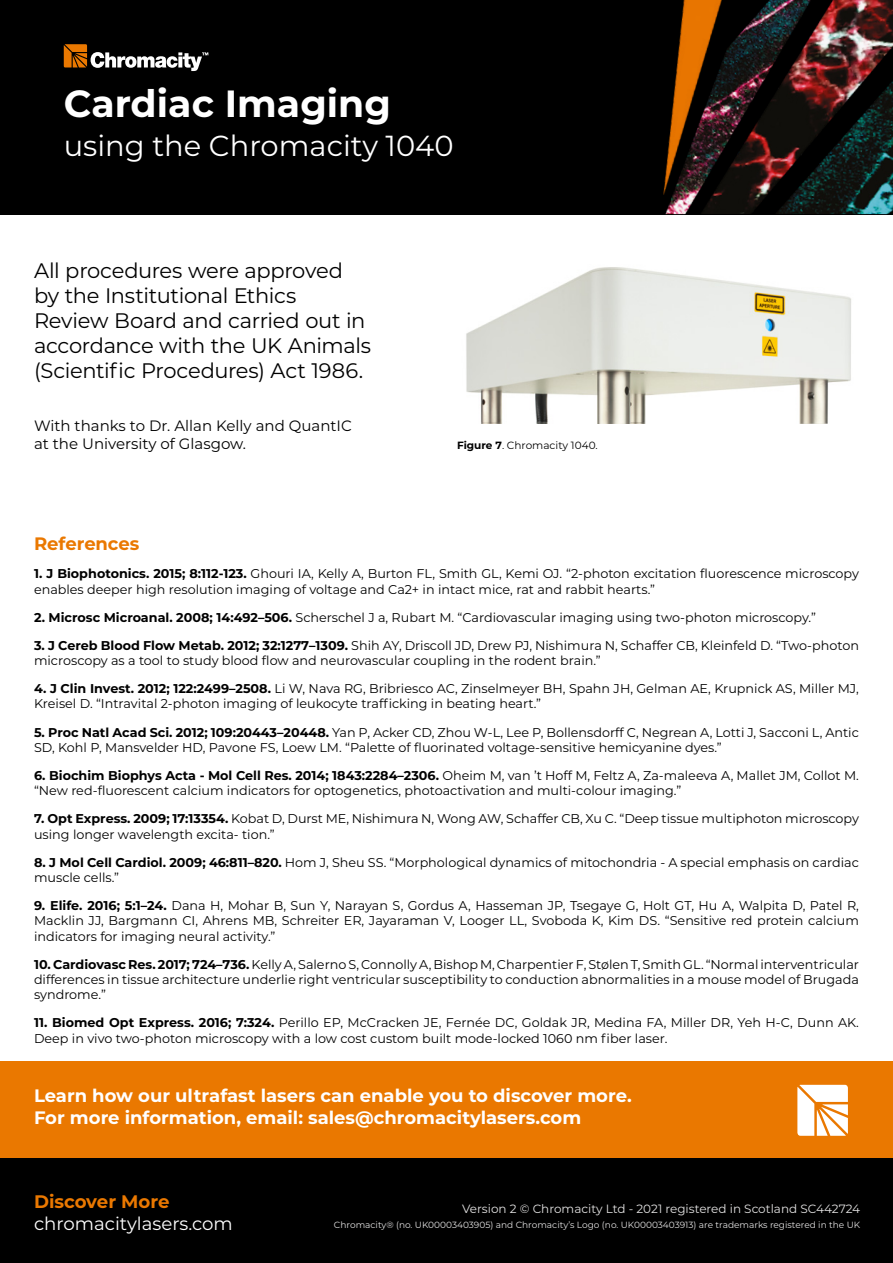
<style>
.page{position:relative;width:893px;height:1263px;background:#fff}
.page>*{position:absolute;margin:0;border:0;box-sizing:border-box;transform-origin:0 0}
.t1{font:700 37.8px "Montserrat";color:#fff}
.t2{font:28.95px "Montserrat";color:#fff}
.t3{font:21px/25.2px "Montserrat";letter-spacing:-.015em;color:#000}
.t4{font:18.15px "Montserrat";color:#fff}
.t5{font:700 18.15px "Montserrat";color:#ea7800}
.t6{font:700 18px/21.6px "Montserrat";color:#fff}
.t7{font:700 18px "Montserrat";letter-spacing:-.005em;color:#ea7800}
.t8{font:15px/18px "Montserrat";color:#000}
.t9{font:12.75px/15.3px "Montserrat";color:#000}
.t10{font:12px "Montserrat";color:#e3e2e2}
.t11{font:10.5px "Montserrat";color:#000}
.t12{font:9px "Montserrat";color:#e3e2e2}
.s1{font-weight:700}
</style>
<div class="page">
<img style="left:457px;top:214px;width:402px;height:209px">
<div style="left:0;top:1061px;width:893px;height:114px;background:#ea7800"></div>
<svg style="left:797px;top:1085px;width:51px;height:51px;background:#fae4cc"></svg>
<div style="left:0;top:0;width:893px;height:214px;background:#000"></div>
<svg style="left:64px;top:44px;width:144px;height:27px"></svg>
<img style="left:663px;top:0;width:230px;height:214px">
<div style="left:0;top:1159px;width:893px;height:104px;background:#000"></div>
<h1 class="t1" style="left:64px;top:77px;width:329px">Cardiac Imaging</h1>
<h2 class="t2" style="left:64px;top:126px;width:391px">using the Chromacity 1040</h2>
<h3 class="t3" style="left:34px;top:257px;width:339px">All procedures were approved by the Institutional Ethics<br>Review Board and carried out in accordance with the UK Animals (Scientific Procedures) Act 1986.</h3>
<p class="t8" style="left:34px;top:416px;width:319px">With thanks to Dr. Allan Kelly and QuantIC at the University of Glasgow.</p>
<p class="t11" style="left:457px;top:438px;width:142px"><span class="s1">Figure 7</span>. Chromacity 1040.</p>
<h3 class="t7" style="left:34px;top:531px;width:107px">References</h3>
<p class="t9" style="left:34px;top:566px;width:826px"><span class="s1">1. J Biophotonics. 2015; 8:112-123.</span> Ghouri IA, Kelly A, Burton FL, Smith GL, Kemi OJ. “2-photon excitation fluorescence microscopy enables deeper high resolution imaging of voltage and Ca2+ in intact mice, rat and rabbit hearts.”</p>
<p class="t9" style="left:34px;top:609px;width:783px"><span class="s1">2. Microsc Microanal. 2008; 14:492–506.</span> Scherschel J a, Rubart M. “Cardiovascular imaging using two-photon microscopy.”</p>
<p class="t9" style="left:34px;top:637px;width:826px"><span class="s1">3. J Cereb Blood Flow Metab. 2012; 32:1277–1309.</span> Shih AY, Driscoll JD, Drew PJ, Nishimura N, Schaffer CB, Kleinfeld D. “Two-photon microscopy as a tool to study blood flow and neurovascular coupling in the rodent brain.”</p>
<p class="t9" style="left:34px;top:680px;width:826px"><span class="s1">4. J Clin Invest. 2012; 122:2499–2508.</span> Li W, Nava RG, Bribriesco AC, Zinselmeyer BH, Spahn JH, Gelman AE, Krupnick AS, Miller MJ,<br>Kreisel D. “Intravital 2-photon imaging of leukocyte trafficking in beating heart.”</p>
<p class="t9" style="left:34px;top:724px;width:826px"><span class="s1">5. Proc Natl Acad Sci. 2012; 109:20443–20448.</span> Yan P, Acker CD, Zhou W-L, Lee P, Bollensdorff C, Negrean A, Lotti J, Sacconi L, Antic<br>SD, Kohl P, Mansvelder HD, Pavone FS, Loew LM. “Palette of fluorinated voltage-sensitive hemicyanine dyes.”</p>
<p class="t9" style="left:34px;top:767px;width:826px"><span class="s1">6. Biochim Biophys Acta - Mol Cell Res. 2014; 1843:2284–2306.</span> Oheim M, van ’t Hoff M, Feltz A, Za-maleeva A, Mallet JM, Collot M. “New red-fluorescent calcium indicators for optogenetics, photoactivation and multi-colour imaging.”</p>
<p class="t9" style="left:34px;top:811px;width:826px"><span class="s1">7. Opt Express. 2009; 17:13354.</span> Kobat D, Durst ME, Nishimura N, Wong AW, Schaffer CB, Xu C. “Deep tissue multiphoton microscopy using longer wavelength excita- tion.”</p>
<p class="t9" style="left:34px;top:854px;width:826px"><span class="s1">8. J Mol Cell Cardiol. 2009; 46:811–820.</span> Hom J, Sheu SS. “Morphological dynamics of mitochondria - A special emphasis on cardiac muscle cells.”</p>
<p class="t9" style="left:34px;top:897px;width:826px;text-align:justify"><span class="s1">9. Elife. 2016; 5:1–24.</span> Dana H, Mohar B, Sun Y, Narayan S, Gordus A, Hasseman JP, Tsegaye G, Holt GT, Hu A, Walpita D, Patel R, Macklin JJ, Bargmann CI, Ahrens MB, Schreiter ER, Jayaraman V, Looger LL, Svoboda K, Kim DS. “Sensitive red protein calcium indicators for imaging neural activity.”</p>
<p class="t9" style="left:34px;top:956px;width:826px;text-align:justify"><span class="s1">10. Cardiovasc Res. 2017; 724–736.</span> Kelly A, Salerno S, Connolly A, Bishop M, Charpentier F, Stølen T, Smith GL. “Normal interventricular differences in tissue architecture underlie right ventricular susceptibility to conduction abnormalities in a mouse model of Brugada syndrome.”</p>
<p class="t9" style="left:34px;top:1015px;width:826px"><span class="s1">11. Biomed Opt Express. 2016; 7:324.</span> Perillo EP, McCracken JE, Fernée DC, Goldak JR, Medina FA, Miller DR, Yeh H-C, Dunn AK.<br>Deep in vivo two-photon microscopy with a low cost custom built mode-locked 1060 nm fiber laser.</p>
<h3 class="t6" style="left:34px;top:1084px;width:599px">Learn how our ultrafast lasers can enable you to discover more.<br>For more information, email: sales@chromacitylasers.com</h3>
<h3 class="t5" style="left:34px;top:1189px;width:137px">Discover More</h3>
<h3 class="t4" style="left:34px;top:1211px;width:200px">chromacitylasers.com</h3>
<p class="t10" style="left:462px;top:1201px;width:399px">Version 2 © Chromacity Ltd - 2021 registered in Scotland SC442724</p>
<p class="t12" style="left:334px;top:1219px;width:528px">Chromacity® (no. UK00003403905) and Chromacity’s Logo (no. UK00003403913) are trademarks registered in the UK</p>
</div>
